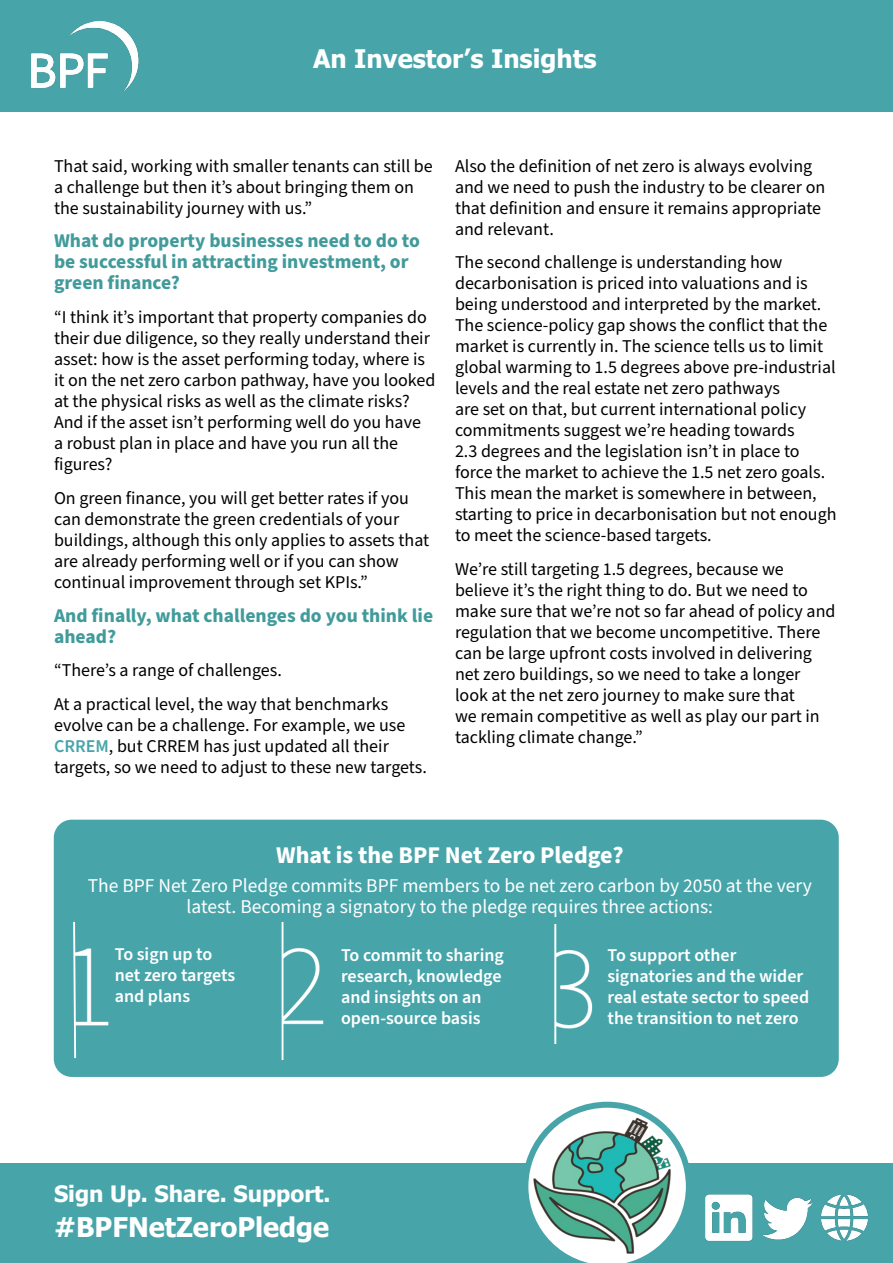
<style>
.page{position:relative;width:893px;height:1263px;background:#fff}
.page>*{position:absolute;margin:0;border:0;box-sizing:border-box;transform-origin:0 0}
.t1{font:700 27px "Tahoma";color:#fff}
.t2{font:700 25.5px "Tahoma";color:#fff}
.t3{font:700 24px "Source Sans Pro";color:#fff}
.t4{font:700 22.5px "Tahoma";color:#fff}
.t5{font:700 19.5px/21px "Source Sans Pro";color:#419b9b}
.t6{font:19.5px/21px "Source Sans Pro";color:#fff;text-align:center}
.t7{font:18px/21px "Source Sans Pro";color:#000}
.t8{font:600 18px/21px "Source Sans Pro";color:#fff}
.s1{font-weight:600;color:#47a5aa}
</style>
<div class="page">
<div style="left:0;top:1163px;width:893px;height:100px;background:#47a5aa"></div>
<svg style="left:567px;top:1102px;width:122px;height:61px"></svg>
<img style="left:525px;top:1112px;width:162px;height:151px">
<img style="left:762px;top:1197px;width:51px;height:43px">
<img style="left:821px;top:1194px;width:47px;height:47px">
<div style="left:0;top:0;width:893px;height:111px;background:#47a5aa"></div>
<img style="left:32px;top:22px;width:107px;height:68px">
<img style="left:705px;top:1194px;width:48px;height:47px">
<div style="left:54px;top:820px;width:785px;height:257px;background:#47a5aa;border-radius:18px"></div>
<img style="left:77px;top:948px;width:32px;height:78px">
<img style="left:281px;top:922px;width:43px;height:137px">
<img style="left:554px;top:924px;width:39px;height:120px">
<svg style="left:73px;top:921px;width:4px;height:138px"></svg>
<h2 class="t2" style="left:313px;top:41px;width:285px">An Investor’s Insights</h2>
<p class="t7" style="left:54px;top:156px;width:380px">That said, working with smaller tenants can still be a challenge but then it’s about bringing them on the sustainability journey with us.”</p>
<p class="t5" style="left:54px;top:231px;width:367px">What do property businesses need to do to be successful in attracting investment, or green finance?</p>
<p class="t7" style="left:54px;top:307px;width:383px">“I think it’s important that property companies do their due diligence, so they really understand their asset: how is the asset performing today, where is it on the net zero carbon pathway, have you looked at the physical risks as well as the climate risks?<br>And if the asset isn’t performing well do you have<br>a robust plan in place and have you run all the figures?</p>
<p class="t7" style="left:54px;top:488px;width:377px">On green finance, you will get better rates if you can demonstrate the green credentials of your buildings, although this only applies to assets that are already performing well or if you can show continual improvement through set KPIs.”</p>
<p class="t5" style="left:54px;top:605px;width:381px">And finally, what challenges do you think lie ahead?</p>
<p class="t7" style="left:54px;top:654px;width:336px;line-height:33.8px">“There’s a range of challenges.<br>At a practical level, the way that benchmarks</p>
<p class="t7" style="left:54px;top:715px;width:374px">evolve can be a challenge. For example, we use<br><span class="s1">CRREM</span>, but CRREM has just updated all their targets, so we need to adjust to these new targets.</p>
<p class="t7" style="left:455px;top:156px;width:372px">Also the definition of net zero is always evolving and we need to push the industry to be clearer on that definition and ensure it remains appropriate and relevant.</p>
<p class="t7" style="left:455px;top:252px;width:383px">The second challenge is understanding how decarbonisation is priced into valuations and is being understood and interpreted by the market.<br>The science-policy gap shows the conflict that the market is currently in. The science tells us to limit global warming to 1.5 degrees above pre-industrial levels and the real estate net zero pathways<br>are set on that, but current international policy commitments suggest we’re heading towards<br>2.3 degrees and the legislation isn’t in place to force the market to achieve the 1.5 net zero goals.<br>This mean the market is somewhere in between, starting to price in decarbonisation but not enough to meet the science-based targets.</p>
<p class="t7" style="left:455px;top:559px;width:382px">We’re still targeting 1.5 degrees, because we believe it’s the right thing to do. But we need to make sure that we’re not so far ahead of policy and regulation that we become uncompetitive. There can be large upfront costs involved in delivering net zero buildings, so we need to take a longer look at the net zero journey to make sure that<br>we remain competitive as well as play our part in tackling climate change.”</p>
<h3 class="t3" style="left:276px;top:838px;width:349px">What is the BPF Net Zero Pledge?</h3>
<p class="t6" style="left:88px;top:876px;width:726px">The BPF Net Zero Pledge commits BPF members to be net zero carbon by 2050 at the very latest. Becoming a signatory to the pledge requires three actions:</p>
<p class="t8" style="left:115px;top:944px;width:122px">To sign up to net zero targets and plans</p>
<p class="t8" style="left:341px;top:945px;width:164px">To commit to sharing research, knowledge and insights on an open-source basis</p>
<p class="t8" style="left:607px;top:945px;width:203px">To support other signatories and the wider real estate sector to speed the transition to net zero</p>
<p class="t4" style="left:54px;top:1177px;width:278px">Sign Up. Share. Support.</p>
<h1 class="t1" style="left:54px;top:1208px;width:277px">#BPFNetZeroPledge</h1>
</div>
